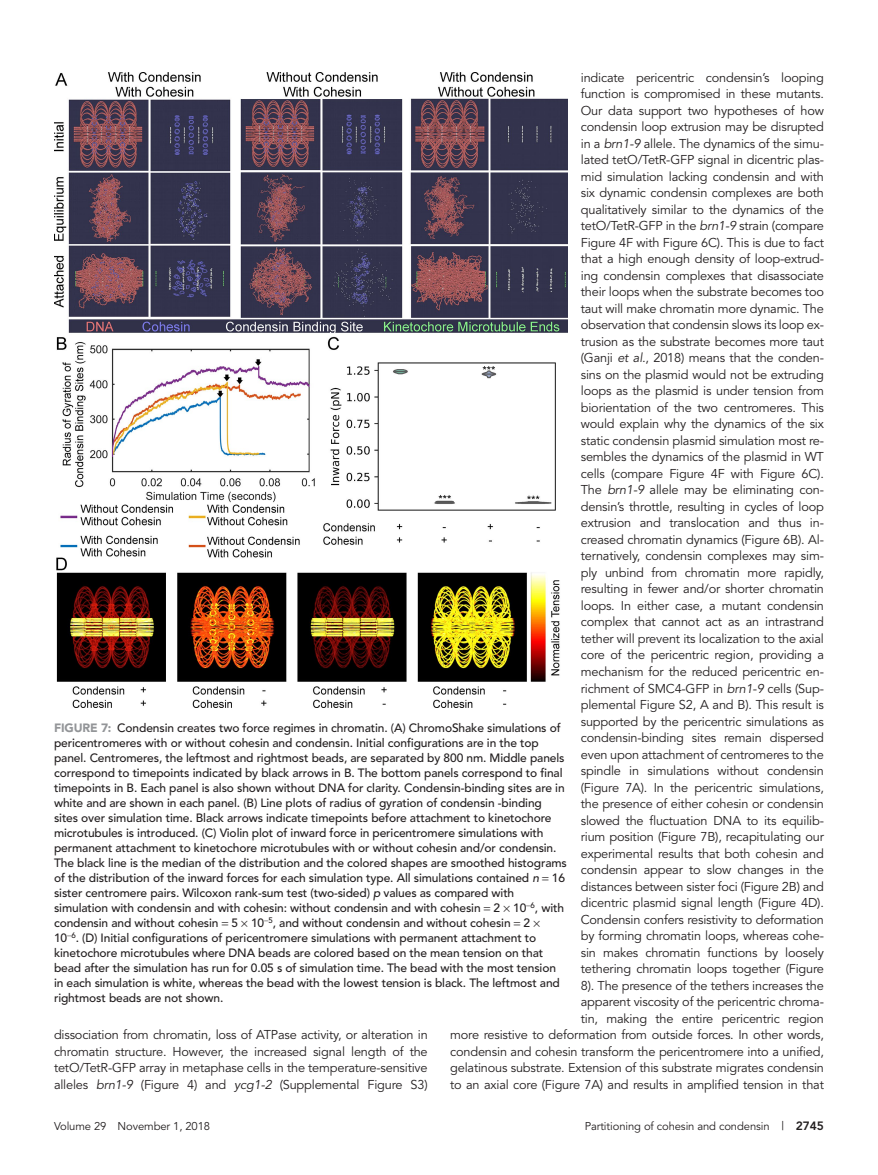
<style>
.page{position:relative;width:878px;height:1175px;background:#fff}
.page>*{position:absolute;margin:0;border:0;box-sizing:border-box;transform-origin:0 0}
.Para{font:12.75px/16.5px "Avenir";letter-spacing:-.015em;color:#231f20;text-align:justify}
.FigCaption{font:500 12px/15px "Avenir";letter-spacing:-.01em;color:#231f20}
.t1{font:11.25px "Avenir";letter-spacing:-.01em;color:#231f20}
.s1{font-style:italic}
.s2{font-weight:900;color:#939598}
.s3{font-size:12px}
.s4{font-weight:800;font-size:12px}
</style>
<div class="page">
<img style="left:54px;top:72px;width:513px;height:635px">
<p class="Para" style="left:450px;top:69px;width:375px;text-align:right">indicate pericentric condensin’s looping<br>function is compromised in these mutants.<br>Our data support two hypotheses of how<br>condensin loop extrusion may be disrupted<br>in a <span class="s1">brn1-9</span> allele. The dynamics of the simu-<br>lated tetO/TetR-GFP signal in dicentric plas-<br>mid simulation lacking condensin and with<br>six dynamic condensin complexes are both<br>qualitatively similar to the dynamics of the<br>tetO/TetR-GFP in the <span class="s1">brn1-9</span> strain (compare<br>Figure 4F with Figure 6C). This is due to fact<br>that a high enough density of loop-extrud-<br>ing condensin complexes that disassociate<br>their loops when the substrate becomes too<br>taut will make chromatin more dynamic. The<br>observation that condensin slows its loop ex-<br>trusion as the substrate becomes more taut<br>(Ganji <span class="s1">et al.</span>, 2018) means that the conden-<br>sins on the plasmid would not be extruding<br>loops as the plasmid is under tension from<br>biorientation of the two centromeres. This<br>would explain why the dynamics of the six<br>static condensin plasmid simulation most re-<br>sembles the dynamics of the plasmid in WT<br>cells (compare Figure 4F with Figure 6C).<br>The <span class="s1">brn1-9</span> allele may be eliminating con-<br>densin’s throttle, resulting in cycles of loop<br>extrusion and translocation and thus in-<br>creased chromatin dynamics (Figure 6B). Al-<br>ternatively, condensin complexes may sim-<br>ply unbind from chromatin more rapidly,<br>resulting in fewer and/or shorter chromatin<br>loops. In either case, a mutant condensin<br>complex that cannot act as an intrastrand<br>tether will prevent its localization to the axial<br>core of the pericentric region, providing a<br>mechanism for the reduced pericentric en-<br>richment of SMC4-GFP in <span class="s1">brn1-9</span> cells (Sup-<br>plemental Figure S2, A and B). This result is<br>supported by the pericentric simulations as<br>condensin-binding sites remain dispersed<br>even upon attachment of centromeres to the<br>spindle in simulations without condensin<br>(Figure 7A). In the pericentric simulations,<br>the presence of either cohesin or condensin<br>slowed the fluctuation DNA to its equilib-<br>rium position (Figure 7B), recapitulating our<br>experimental results that both cohesin and<br>condensin appear to slow changes in the<br>distances between sister foci (Figure 2B) and<br>dicentric plasmid signal length (Figure 4D).<br>Condensin confers resistivity to deformation<br>by forming chromatin loops, whereas cohe-<br>sin makes chromatin functions by loosely<br>tethering chromatin loops together (Figure<br>8). The presence of the tethers increases the<br>apparent viscosity of the pericentric chroma-<br>tin, making the entire pericentric region<br>more resistive to deformation from outside forces. In other words, condensin and cohesin transform the pericentromere into a unified, gelatinous substrate. Extension of this substrate migrates condensin to an axial core (Figure 7A) and results in amplified tension in that</p>
<p class="FigCaption" style="left:54px;top:720px;width:514px"><span class="s2">FIGURE 7:</span> Condensin creates two force regimes in chromatin. (A) ChromoShake simulations of pericentromeres with or without cohesin and condensin. Initial configurations are in the top panel. Centromeres, the leftmost and rightmost beads, are separated by 800 nm. Middle panels correspond to timepoints indicated by black arrows in B. The bottom panels correspond to final timepoints in B. Each panel is also shown without DNA for clarity. Condensin-binding sites are in white and are shown in each panel. (B) Line plots of radius of gyration of condensin -binding sites over simulation time. Black arrows indicate timepoints before attachment to kinetochore microtubules is introduced. (C) Violin plot of inward force in pericentromere simulations with permanent attachment to kinetochore microtubules with or without cohesin and/or condensin.<br>The black line is the median of the distribution and the colored shapes are smoothed histograms of the distribution of the inward forces for each simulation type. All simulations contained <span class="s1">n</span> 16 sister centromere pairs. Wilcoxon rank-sum test (two-sided) <span class="s1">p</span> values as compared with simulation with condensin and with cohesin: without condensin and with cohesin 2 10−<sup>6</sup>, with condensin and without cohesin 5 10−<sup>5</sup>, and without condensin and without cohesin 2<br>10−<sup>6</sup>. (D) Initial configurations of pericentromere simulations with permanent attachment to kinetochore microtubules where DNA beads are colored based on the mean tension on that bead after the simulation has run for 0.05 s of simulation time. The bead with the most tension in each simulation is white, whereas the bead with the lowest tension is black. The leftmost and rightmost beads are not shown.</p>
<p class="Para" style="left:54px;top:1026px;width:375px">dissociation from chromatin, loss of ATPase activity, or alteration in chromatin structure. However, the increased signal length of the tetO/TetR-GFP array in metaphase cells in the temperature-sensitive alleles <span class="s1">brn1-9</span> (Figure 4) and <span class="s1">ycg1-2</span> (Supplemental Figure S3)</p>
<p class="t1" style="left:54px;top:1119px;width:158px">Volume 29 November 1, 2018</p>
<p class="t1" style="left:584px;top:1119px;width:241px">Partitioning of cohesin and condensin <span class="s3">|</span> <span class="s4">2745</span></p>
</div>
